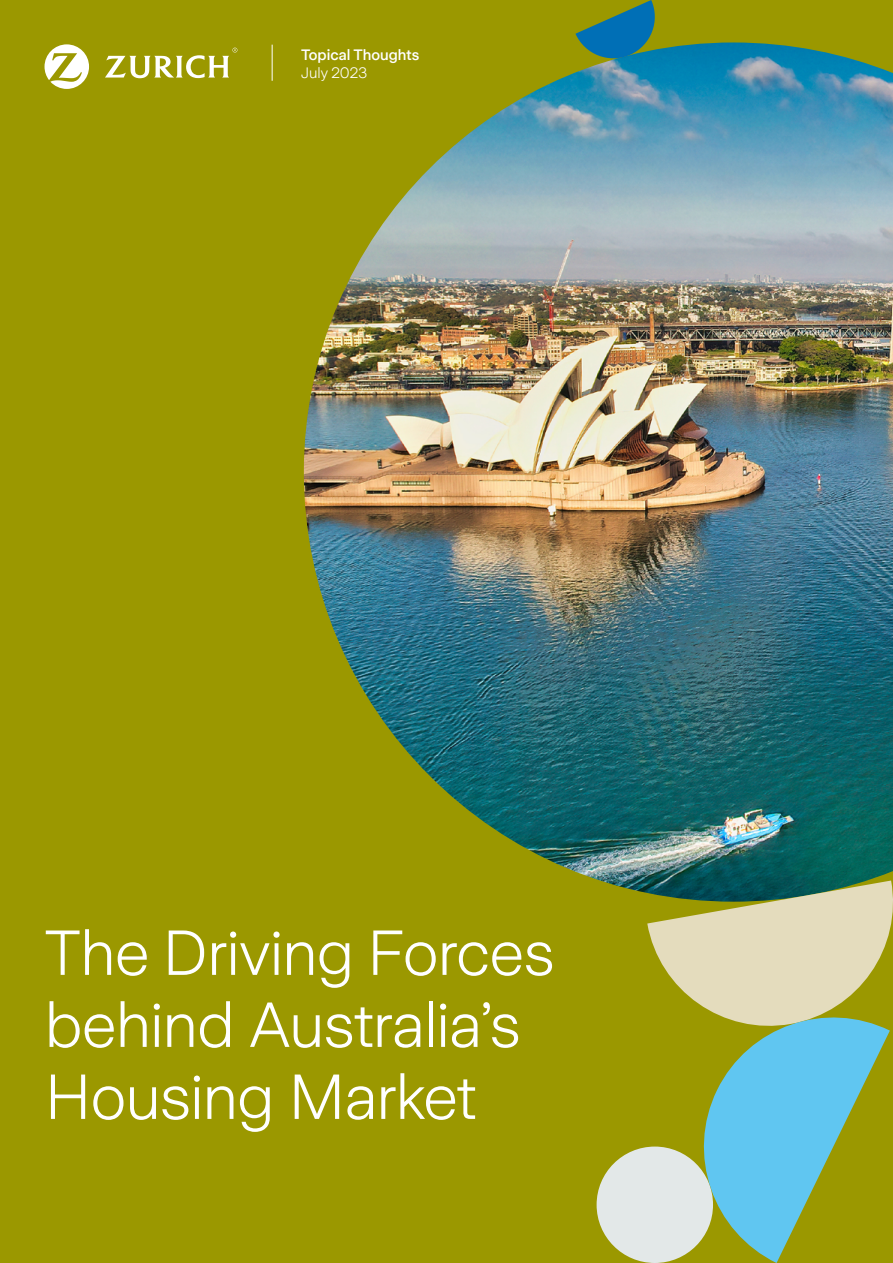
<style>
.page{position:relative;width:893px;height:1263px;background:#9b9800}
.page>*{position:absolute;margin:0;border:0;box-sizing:border-box;transform-origin:0 0}
.t1{font:300 63px/72px "Zurich Sans";letter-spacing:-.015em;color:#fff}
.t2{font:500 15px "Zurich Sans";color:#fff}
.t3{font:300 15px "Zurich Sans";color:#fff}
</style>
<div class="page">
<hr style="left:272px;top:45px;width:1px;height:36px;background:#fff">
<svg style="left:45px;top:44px;width:44px;height:45px"></svg>
<svg style="left:105px;top:48px;width:132px;height:30px"></svg>
<img style="left:304px;top:42px;width:589px;height:851px">
<div style="left:597px;top:1146px;width:116px;height:117px;background:#e3e8e8;border-radius:50%"></div>
<svg style="left:647px;top:880px;width:246px;height:119px;background:#bdc093"></svg>
<svg style="left:686px;top:999px;width:204px;height:264px"></svg>
<svg style="left:575px;top:0;width:85px;height:64px"></svg>
<p class="t2" style="left:301px;top:47px;width:120px">Topical Thoughts</p>
<p class="t3" style="left:301px;top:65px;width:68px">July 2023</p>
<p class="t1" style="left:45px;top:918px;width:512px">The Driving Forces behind Australia’s<br>Housing Market</p>
</div>
